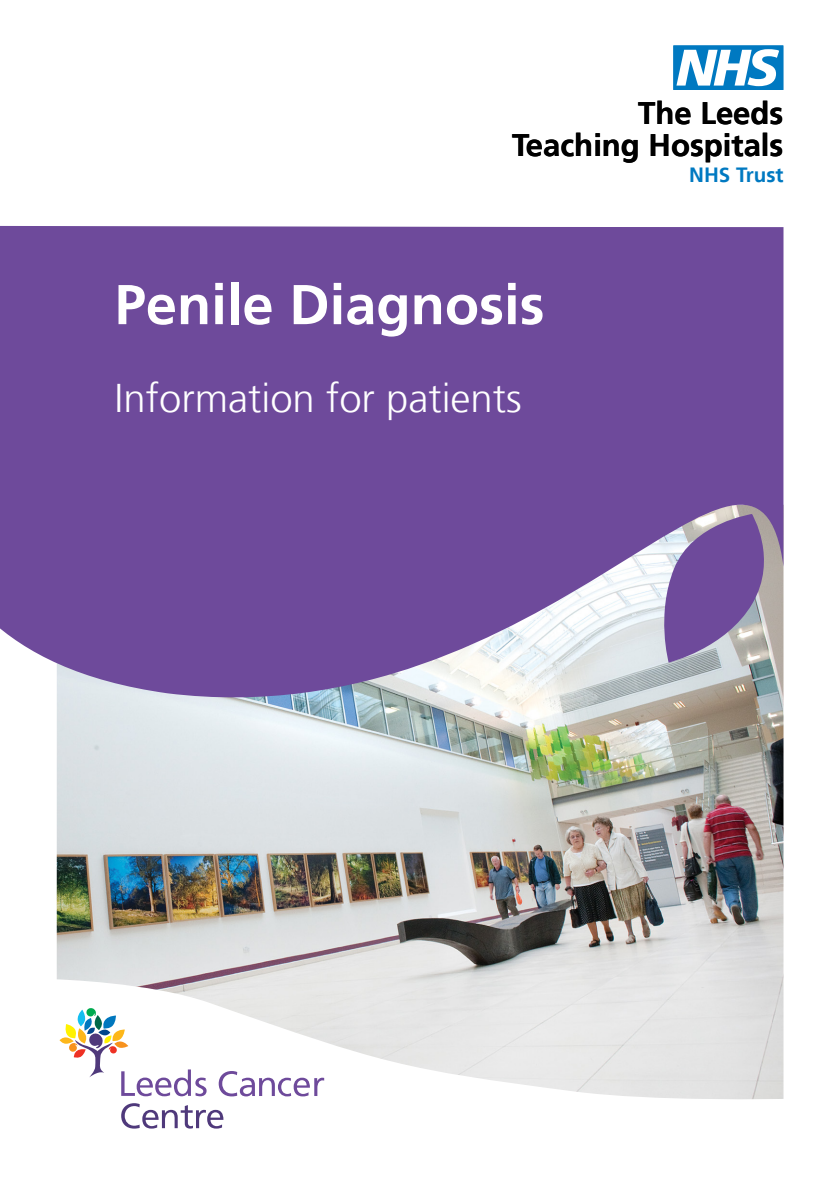
<style>
.page{position:relative;width:840px;height:1191px;background:#fff}
.page>*{position:absolute;margin:0;border:0;box-sizing:border-box;transform-origin:0 0}
.t1{font:62.2px "NHS";color:#0079c1}
.Cover_title_A{font:700 56px "Frutiger LT";color:#fff}
.Cover_title_B{font:300 40px "Frutiger LT";color:#fff}
.t2{font:700 31px "Frutiger LT";color:#000}
.t3{font:700 20.6px "Frutiger LT";color:#0079c1}
</style>
<div class="page">
<img style="left:57px;top:740px;width:726px;height:360px">
<svg style="left:218px;top:1071px;width:106px;height:25px"></svg>
<svg style="left:121px;top:1103px;width:102px;height:25px"></svg>
<svg style="left:60px;top:1007px;width:146px;height:89px"></svg>
<svg style="left:0;top:226px;width:783px;height:514px;background:#8064a6"></svg>
<h1 class="t1" style="left:673px;top:33px;width:111px">n</h1>
<p class="t2" style="left:638px;top:95px;width:147px">The Leeds</p>
<p class="t2" style="left:512px;top:127px;width:273px">Teaching Hospitals</p>
<p class="t3" style="left:688px;top:162px;width:96px">NHS Trust</p>
<p class="Cover_title_A" style="left:115px;top:272px;width:431px">Penile Diagnosis</p>
<p class="Cover_title_B" style="left:115px;top:375px;width:408px">Information for patients</p>
</div>
